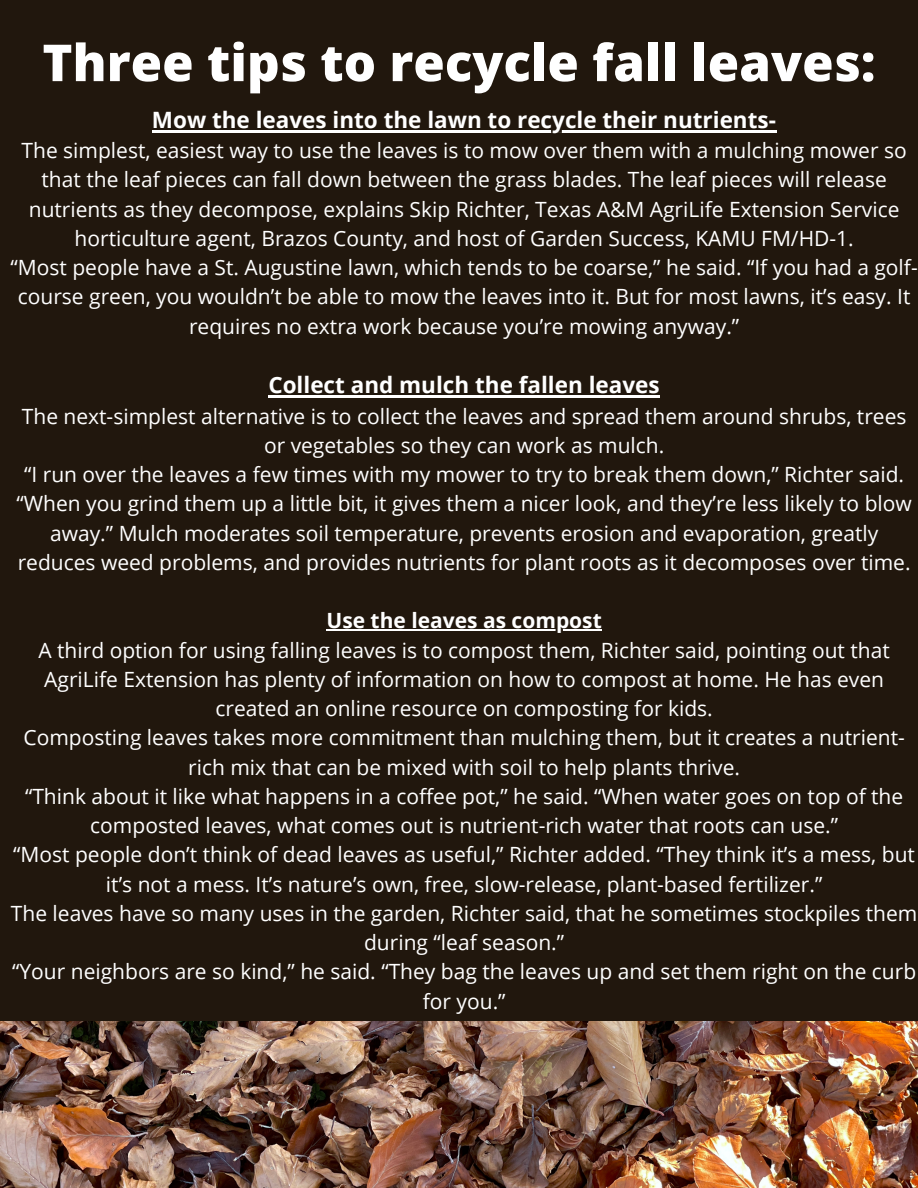
<style>
.page{position:relative;width:918px;height:1188px;background:#21170d}
.page>*{position:absolute;margin:0;border:0;box-sizing:border-box;transform-origin:0 0}
.t1{font:800 51px "Open Sans";color:#fff}
.t2{font:700 22.5px "Open Sans";color:#fff}
.t3{font:21px/29.2px "Open Sans";color:#fff;text-align:center}
.t4{font:700 21px "Open Sans";color:#fff}
</style>
<div class="page">
<hr style="left:152px;top:130px;width:624px;height:2px;background:#fff">
<hr style="left:268px;top:396px;width:392px;height:2px;background:#fff">
<hr style="left:326px;top:630px;width:276px;height:1px;background:#fff">
<img style="left:0;top:1022px;width:918px;height:166px">
<p class="t1" style="left:42px;top:27px;width:835px">Three tips to recycle fall leaves:</p>
<p class="t2" style="left:152px;top:104px;width:625px">Mow the leaves into the lawn to recycle their nutrients-</p>
<p class="t3" style="left:22px;top:135px;width:887px">The simplest, easiest way to use the leaves is to mow over them with a mulching mower so that the leaf pieces can fall down between the grass blades. The leaf pieces will release nutrients as they decompose, explains Skip Richter, Texas A&amp;M AgriLife Extension Service horticulture agent, Brazos County, and host of Garden Success, KAMU FM/HD-1.</p>
<p class="t3" style="left:11px;top:252px;width:909px">“Most people have a St. Augustine lawn, which tends to be coarse,” he said. “If you had a golf&shy;course green, you wouldn’t be able to mow the leaves into it. But for most lawns, it’s easy. It requires no extra work because you’re mowing anyway.”</p>
<p class="t2" style="left:268px;top:369px;width:393px">Collect and mulch the fallen leaves</p>
<p class="t3" style="left:22px;top:401px;width:886px">The next-simplest alternative is to collect the leaves and spread them around shrubs, trees or vegetables so they can work as mulch.</p>
<p class="t3" style="left:16px;top:459px;width:897px">“I run over the leaves a few times with my mower to try to break them down,” Richter said. “When you grind them up a little bit, it gives them a nicer look, and they’re less likely to blow away.” Mulch moderates soil temperature, prevents erosion and evaporation, greatly reduces weed problems, and provides nutrients for plant roots as it decomposes over time.</p>
<p class="t4" style="left:326px;top:606px;width:277px">Use the leaves as compost</p>
<p class="t3" style="left:38px;top:635px;width:853px">A third option for using falling leaves is to compost them, Richter said, pointing out that<br>AgriLife Extension has plenty of information on how to compost at home. He has even created an online resource on composting for kids.</p>
<p class="t3" style="left:23px;top:723px;width:883px">Composting leaves takes more commitment than mulching them, but it creates a nutrient&shy;rich mix that can be mixed with soil to help plants thrive.</p>
<p class="t3" style="left:25px;top:781px;width:880px">“Think about it like what happens in a coffee pot,” he said. “When water goes on top of the composted leaves, what comes out is nutrient-rich water that roots can use.”</p>
<p class="t3" style="left:13px;top:840px;width:903px">“Most people don’t think of dead leaves as useful,” Richter added. “They think it’s a mess, but it’s not a mess. It’s nature’s own, free, slow-release, plant-based fertilizer.”</p>
<p class="t3" style="left:11px;top:898px;width:908px">The leaves have so many uses in the garden, Richter said, that he sometimes stockpiles them during “leaf season.”</p>
<p class="t3" style="left:12px;top:957px;width:906px">“Your neighbors are so kind,” he said. “They bag the leaves up and set them right on the curb for you.”</p>
</div>
